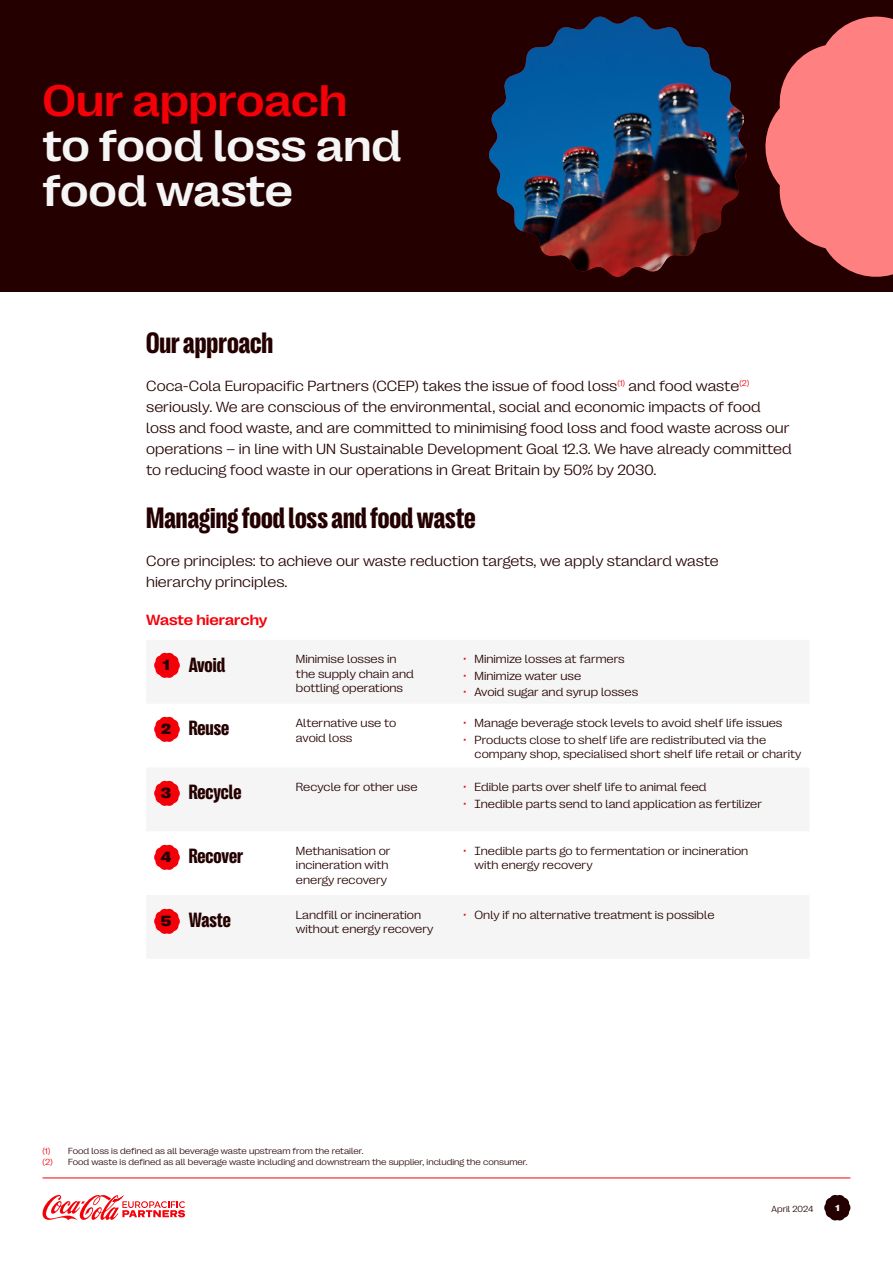
<style>
.page{position:relative;width:893px;height:1263px;background:#fff}
.page>*{position:absolute;margin:0;border:0;box-sizing:border-box;transform-origin:0 0}
.t1{font:500 expanded 45px/45px "CCEP Rhythm";color:#f5f5f5}
.t2{font:500 expanded 45px "CCEP Rhythm";color:#f40009}
.t3{font:30px "CCEP Rhythm Narrow Dark";color:#240000}
.t4{font:21px "CCEP Rhythm Narrow Dark";letter-spacing:-.005em;color:#240000}
.t5{font:300 expanded 15px/21px "CCEP Rhythm";color:#240000}
.t6{font:500 expanded 15px "CCEP Rhythm";letter-spacing:-.005em;color:#f40009}
.t7{font:15px "CCEP Rhythm Wide Dark";color:#240000}
.t8{font:300 expanded 12px/14.4px "CCEP Rhythm";color:#240000}
.t9{font:300 expanded 9px/10.8px "CCEP Rhythm";color:#240000}
.t10{font:9px "CCEP Rhythm Wide Dark";color:#f5f5f5}
.s1{font-size:15px;color:#f40009}
.s2{color:#f40009}
</style>
<div class="page">
<svg style="left:42px;top:1195px;width:143px;height:25px"></svg>
<hr style="left:43px;top:1177px;width:807px;height:1px;background:#f40009">
<svg style="left:824px;top:1195px;width:27px;height:26px"></svg>
<svg style="left:154px;top:652px;width:26px;height:26px"></svg>
<svg style="left:154px;top:716px;width:26px;height:26px"></svg>
<svg style="left:154px;top:780px;width:26px;height:26px"></svg>
<svg style="left:154px;top:844px;width:26px;height:26px"></svg>
<svg style="left:154px;top:908px;width:26px;height:26px"></svg>
<div style="left:0;top:0;width:893px;height:291px;background:#240000"></div>
<svg style="left:765px;top:16px;width:128px;height:261px"></svg>
<img style="left:488px;top:17px;width:259px;height:260px">
<h1 class="t2" style="left:43px;top:76px;width:306px">Our approach</h1>
<h1 class="t1" style="left:43px;top:123px;width:360px">to food loss and food waste</h1>
<h2 class="t3" style="left:146px;top:327px;width:129px">Our approach</h2>
<p class="t5" style="left:146px;top:375px;width:647px">Coca-Cola Europacific Partners (CCEP) takes the issue of food loss<sup>(1)</sup> and food waste<sup>(2) </sup>seriously. We are conscious of the environmental, social and economic impacts of food loss and food waste, and are committed to minimising food loss and food waste across our operations – in line with UN Sustainable Development Goal 12.3. We have already committed to reducing food waste in our operations in Great Britain by 50% by 2030.</p>
<h2 class="t3" style="left:146px;top:502px;width:331px">Managing food loss and food waste</h2>
<p class="t5" style="left:146px;top:550px;width:574px">Core principles: to achieve our waste reduction targets, we apply standard waste hierarchy principles.</p>
<p class="t6" style="left:146px;top:612px;width:123px">Waste hierarchy</p>
<h3 class="t4" style="left:189px;top:653px;width:38px">Avoid</h3>
<p class="t8" style="left:296px;top:652px;width:119px">Minimise losses in the supply chain and bottling operations</p>
<p class="t8" style="left:462px;top:652px;width:164px"><span class="s1">•</span> Minimize losses at farmers</p>
<p class="t7" style="left:163px;top:657px;width:8px">1</p>
<p class="t8" style="left:462px;top:668px;width:121px"><span class="s1">•</span> Minimize water use</p>
<p class="t8" style="left:462px;top:685px;width:178px"><span class="s1">•</span> Avoid sugar and syrup losses</p>
<p class="t7" style="left:161px;top:721px;width:11px">2</p>
<p class="t7" style="left:161px;top:785px;width:12px">3</p>
<p class="t7" style="left:161px;top:849px;width:12px">4</p>
<p class="t7" style="left:161px;top:913px;width:12px">5</p>
<h3 class="t4" style="left:189px;top:717px;width:42px">Reuse</h3>
<p class="t8" style="left:296px;top:716px;width:102px">Alternative use to avoid loss</p>
<p class="t8" style="left:462px;top:716px;width:322px"><span class="s1">•</span> Manage beverage stock levels to avoid shelf life issues</p>
<p class="t8" style="left:475px;top:732px;width:328px;text-indent:-13px"><span class="s1">•</span> Products close to shelf life are redistributed via the company shop, specialised short shelf life retail or charity</p>
<h3 class="t4" style="left:189px;top:781px;width:54px">Recycle</h3>
<p class="t8" style="left:296px;top:780px;width:123px">Recycle for other use</p>
<p class="t8" style="left:462px;top:780px;width:246px"><span class="s1">•</span> Edible parts over shelf life to animal feed</p>
<p class="t8" style="left:462px;top:796px;width:302px"><span class="s1">•</span> Inedible parts send to land application as fertilizer</p>
<h3 class="t4" style="left:189px;top:845px;width:56px">Recover</h3>
<p class="t8" style="left:296px;top:843px;width:96px">Methanisation or incineration with energy recovery</p>
<p class="t8" style="left:475px;top:843px;width:275px;text-indent:-13px"><span class="s1">•</span> Inedible parts go to fermentation or incineration with energy recovery</p>
<h3 class="t4" style="left:189px;top:908px;width:44px">Waste</h3>
<p class="t8" style="left:296px;top:907px;width:139px">Landfill or incineration without energy recovery</p>
<p class="t8" style="left:462px;top:907px;width:254px"><span class="s1">•</span> Only if no alternative treatment is possible</p>
<p class="t9" style="left:43px;top:1146px;width:487px"><span class="s2">(1)</span> Food loss is defined as all beverage waste upstream from the retailer.<br><span class="s2">(2)</span> Food waste is defined as all beverage waste including and downstream the supplier, including the consumer.</p>
<p class="t9" style="left:772px;top:1203px;width:43px">April 2024</p>
<p class="t10" style="left:835px;top:1203px;width:6px">1</p>
</div>
